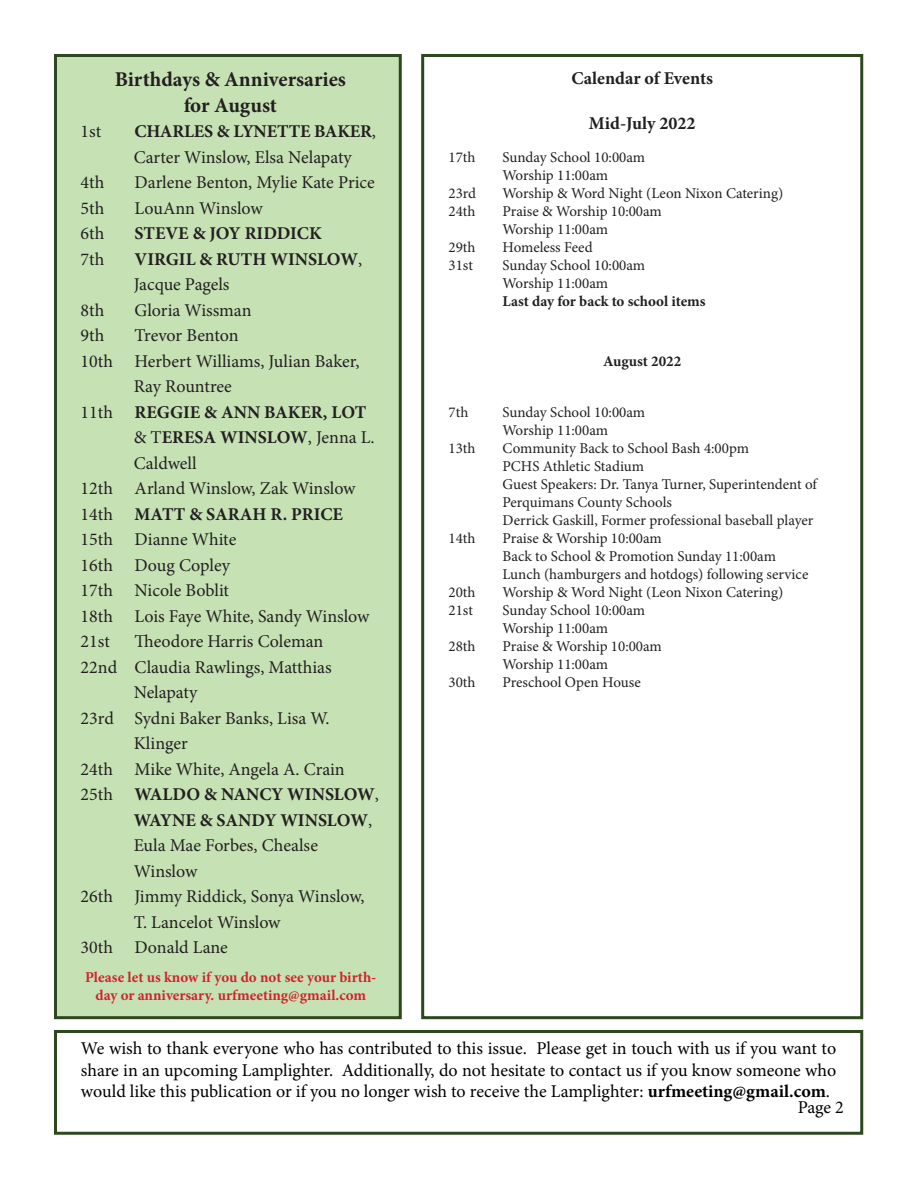
<style>
.page{position:relative;width:918px;height:1188px;background:#fff}
.page>*{position:absolute;margin:0;border:0;box-sizing:border-box;transform-origin:0 0}
.t1{font:700 21px "Minion Pro";color:#231f20}
.t2{font:18px/25.5px "Minion Pro";color:#231f20}
.t3{font:18px/21.6px "Minion Pro";letter-spacing:-.005em;color:#000;text-align:justify}
.t4{font:700 18px "Minion Pro";color:#231f20}
.t5{font:15px "Minion Pro";letter-spacing:-.005em;color:#231f20}
.t6{font:700 15px/18px "Minion Pro";color:#d1232a;text-align:center}
.t7{font:700 15px "Minion Pro";color:#231f20}
.s1{font-weight:700}
.s2{font-weight:400}
</style>
<div class="page">
<div style="left:54px;top:54px;width:348px;height:965px;background:#c6e2b5;border:3px solid #2d481f"></div>
<div style="left:421px;top:54px;width:442px;height:965px;border:3px solid #2d481f"></div>
<div style="left:54px;top:1030px;width:809px;height:105px;border:3px solid #2d481f"></div>
<p class="t1" style="left:115px;top:65px;width:233px">Birthdays &amp; Anniversaries</p>
<p class="t1" style="left:184px;top:90px;width:95px">for August</p>
<p class="t2" style="left:81px;top:119px;width:22px">1st</p>
<p class="t2" style="left:134px;top:119px;width:244px"><span class="s1">CHARLES &amp; LYNETTE BAKER</span>,<br>Carter Winslow, Elsa Nelapaty</p>
<p class="t2" style="left:81px;top:170px;width:25px">4th</p>
<p class="t2" style="left:135px;top:170px;width:242px">Darlene Benton, Mylie Kate Price</p>
<p class="t2" style="left:81px;top:195px;width:25px">5th</p>
<p class="t2" style="left:135px;top:195px;width:130px">LouAnn Winslow</p>
<p class="t2" style="left:81px;top:221px;width:25px">6th</p>
<p class="t4" style="left:135px;top:221px;width:189px">STEVE &amp; JOY RIDDICK</p>
<p class="t2" style="left:81px;top:246px;width:25px">7th</p>
<p class="t4" style="left:135px;top:246px;width:229px">VIRGIL &amp; RUTH WINSLOW<span class="s2">,</span></p>
<p class="t2" style="left:134px;top:272px;width:97px">Jacque Pagels</p>
<p class="t2" style="left:81px;top:297px;width:25px">8th</p>
<p class="t2" style="left:135px;top:297px;width:118px">Gloria Wissman</p>
<p class="t2" style="left:81px;top:323px;width:25px">9th</p>
<p class="t2" style="left:135px;top:323px;width:106px">Trevor Benton</p>
<p class="t2" style="left:81px;top:348px;width:280px">10th Herbert Williams, Julian Baker,</p>
<p class="t2" style="left:134px;top:374px;width:100px">Ray Rountree</p>
<p class="t4" style="left:81px;top:399px;width:287px"><span class="s2">11th</span> REGGIE &amp; ANN BAKER, LOT</p>
<p class="t4" style="left:134px;top:425px;width:242px"><span class="s2">&amp; T</span>ERESA WINSLOW<span class="s2">, Jenna L.</span></p>
<p class="t2" style="left:134px;top:450px;width:65px">Caldwell</p>
<p class="t2" style="left:81px;top:476px;width:277px">12th Arland Winslow, Zak Winslow</p>
<p class="t4" style="left:81px;top:501px;width:264px"><span class="s2">14th</span> MATT &amp; SARAH R. PRICE</p>
<p class="t2" style="left:81px;top:527px;width:157px">15th Dianne White</p>
<p class="t2" style="left:81px;top:552px;width:151px">16th Doug Copley</p>
<p class="t2" style="left:81px;top:578px;width:150px">17th Nicole Boblit</p>
<p class="t2" style="left:81px;top:603px;width:290px">18th Lois Faye White, Sandy Winslow</p>
<p class="t2" style="left:81px;top:629px;width:31px">21st</p>
<p class="t2" style="left:135px;top:629px;width:190px">Theodore Harris Coleman</p>
<p class="t2" style="left:81px;top:654px;width:253px">22nd Claudia Rawlings, Matthias</p>
<p class="t2" style="left:134px;top:680px;width:65px">Nelapaty</p>
<p class="t2" style="left:81px;top:705px;width:250px">23rd Sydni Baker Banks, Lisa W.</p>
<p class="t2" style="left:134px;top:731px;width:55px">Klinger</p>
<p class="t2" style="left:81px;top:756px;width:266px">24th Mike White, Angela A. Crain</p>
<p class="t4" style="left:81px;top:782px;width:300px"><span class="s2">25th</span> WALDO &amp; NANCY WINSLOW<span class="s2">,</span></p>
<p class="t4" style="left:134px;top:807px;width:240px">WAYNE &amp; SANDY WINSLOW<span class="s2">,</span></p>
<p class="t2" style="left:134px;top:833px;width:186px">Eula Mae Forbes, Chealse</p>
<p class="t2" style="left:134px;top:858px;width:65px">Winslow</p>
<p class="t2" style="left:81px;top:884px;width:285px">26th Jimmy Riddick, Sonya Winslow,</p>
<p class="t2" style="left:134px;top:909px;width:148px">T. Lancelot Winslow</p>
<p class="t2" style="left:81px;top:935px;width:149px">30th Donald Lane</p>
<p class="t6" style="left:85px;top:968px;width:293px">Please let us know if you do not see your birth&shy;day or anniversary. urfmeeting@gmail.com</p>
<p class="t4" style="left:571px;top:66px;width:143px">Calendar of Events</p>
<p class="t4" style="left:589px;top:111px;width:108px">Mid-July 2022</p>
<p class="t5" style="left:449px;top:147px;width:29px">17th</p>
<p class="t5" style="left:503px;top:147px;width:144px">Sunday School 10:00am</p>
<p class="t5" style="left:503px;top:165px;width:107px">Worship 11:00am</p>
<p class="t5" style="left:449px;top:183px;width:29px">23rd</p>
<p class="t5" style="left:503px;top:183px;width:282px">Worship &amp; Word Night (Leon Nixon Catering)</p>
<p class="t5" style="left:449px;top:201px;width:29px">24th</p>
<p class="t5" style="left:503px;top:201px;width:161px">Praise &amp; Worship 10:00am</p>
<p class="t5" style="left:503px;top:219px;width:107px">Worship 11:00am</p>
<p class="t5" style="left:449px;top:237px;width:29px">29th</p>
<p class="t5" style="left:503px;top:237px;width:92px">Homeless Feed</p>
<p class="t5" style="left:449px;top:255px;width:26px">31st</p>
<p class="t5" style="left:503px;top:255px;width:144px">Sunday School 10:00am</p>
<p class="t5" style="left:503px;top:273px;width:107px">Worship 11:00am</p>
<p class="t7" style="left:503px;top:291px;width:205px">Last day for back to school items</p>
<p class="t7" style="left:603px;top:351px;width:80px">August 2022</p>
<p class="t5" style="left:449px;top:402px;width:21px">7th</p>
<p class="t5" style="left:503px;top:402px;width:144px">Sunday School 10:00am</p>
<p class="t5" style="left:503px;top:420px;width:107px">Worship 11:00am</p>
<p class="t5" style="left:449px;top:438px;width:29px">13th</p>
<p class="t5" style="left:503px;top:438px;width:248px">Community Back to School Bash 4:00pm</p>
<p class="t5" style="left:503px;top:456px;width:143px">PCHS Athletic Stadium</p>
<p class="t5" style="left:503px;top:474px;width:316px">Guest Speakers: Dr. Tanya Turner, Superintendent of</p>
<p class="t5" style="left:503px;top:492px;width:171px">Perquimans County Schools</p>
<p class="t5" style="left:503px;top:510px;width:312px">Derrick Gaskill, Former professional baseball player</p>
<p class="t5" style="left:449px;top:528px;width:29px">14th</p>
<p class="t5" style="left:503px;top:528px;width:161px">Praise &amp; Worship 10:00am</p>
<p class="t5" style="left:503px;top:546px;width:275px">Back to School &amp; Promotion Sunday 11:00am</p>
<p class="t5" style="left:503px;top:564px;width:307px">Lunch (hamburgers and hotdogs) following service</p>
<p class="t5" style="left:449px;top:582px;width:29px">20th</p>
<p class="t5" style="left:503px;top:582px;width:282px">Worship &amp; Word Night (Leon Nixon Catering)</p>
<p class="t5" style="left:449px;top:600px;width:26px">21st</p>
<p class="t5" style="left:503px;top:600px;width:144px">Sunday School 10:00am</p>
<p class="t5" style="left:503px;top:618px;width:107px">Worship 11:00am</p>
<p class="t5" style="left:449px;top:636px;width:29px">28th</p>
<p class="t5" style="left:503px;top:636px;width:161px">Praise &amp; Worship 10:00am</p>
<p class="t5" style="left:503px;top:654px;width:107px">Worship 11:00am</p>
<p class="t5" style="left:449px;top:672px;width:29px">30th</p>
<p class="t5" style="left:503px;top:672px;width:140px">Preschool Open House</p>
<p class="t3" style="left:81px;top:1037px;width:757px">We wish to thank everyone who has contributed to this issue. Please get in touch with us if you want to share in an upcoming Lamplighter. Additionally, do not hesitate to contact us if you know someone who would like this publication or if you no longer wish to receive the Lamplighter: <span class="s1">urfmeeting@gmail.com</span>.</p>
<p class="t3" style="left:798px;top:1097px;width:48px">Page 2</p>
</div>
